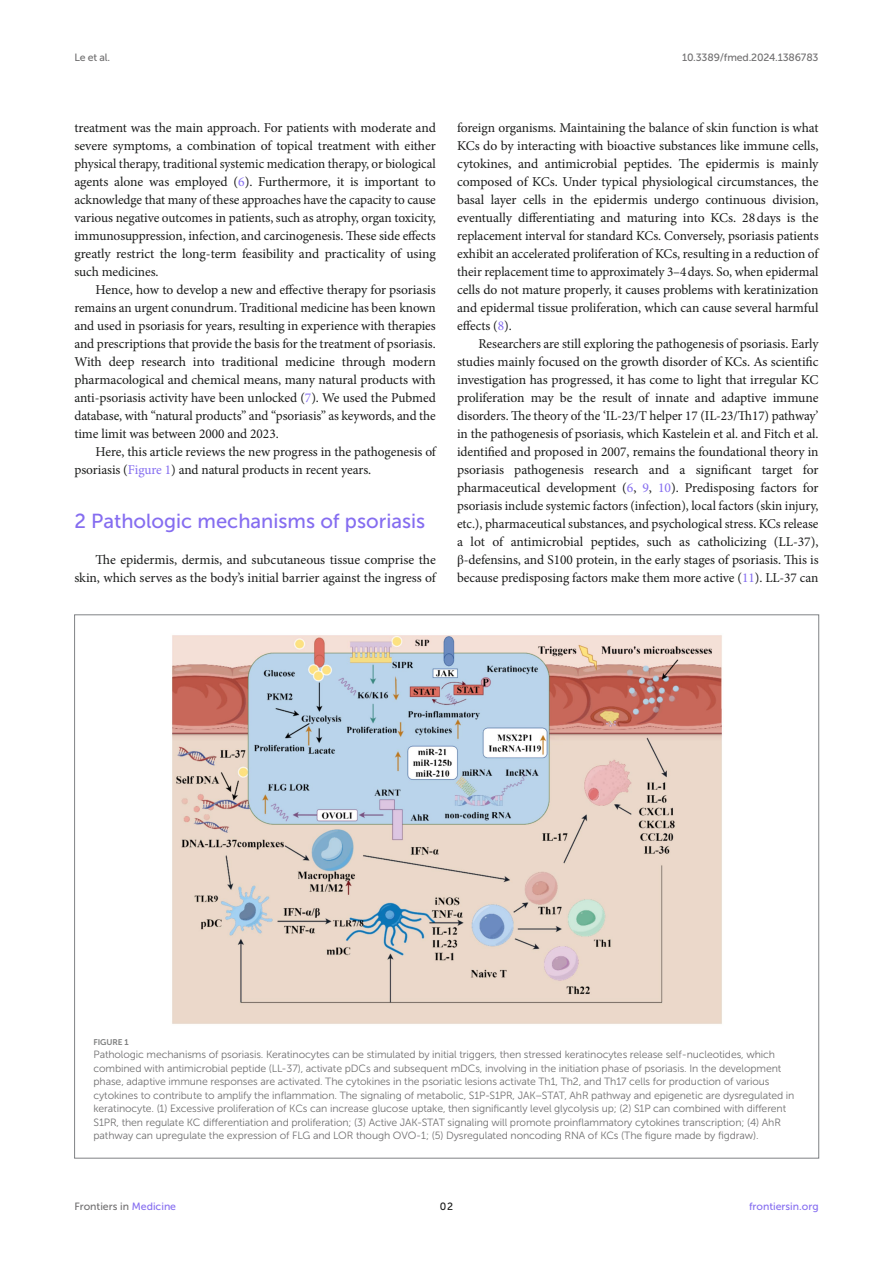
<style>
.page{position:relative;width:893px;height:1263px;background:#fff}
.page>*{position:absolute;margin:0;border:0;box-sizing:border-box;transform-origin:0 0}
.HEAD_1{font:20.25px "Museo Sans 500";color:#856df0}
.TEXT{font:13.5px/18px "Minion Pro";letter-spacing:-.005em;color:#1b1c1b;text-align:justify}
.TEXT_FLUSH{font:13.5px/18px "Minion Pro";letter-spacing:-.005em;color:#1b1c1b;text-align:right}
.FIG_LEG{font:10.5px/13.5px "Museo Sans 300";letter-spacing:-.01em;color:#706f70}
.t1{font:10.5px "Museo Sans 500";letter-spacing:-.015em;color:#706f70}
.t2{font:10.5px "Museo Sans 500";color:#856df0}
.t3{font:10.5px "Museo Sans 500";color:#1b1c1b}
.FIG_HD{font:8.25px "Museo Sans 700";letter-spacing:-.01em;color:#7e7f7f}
.s1{color:#856df0}
.s2{font-family:"STIX General"}
</style>
<div class="page">
<img style="left:172px;top:635px;width:550px;height:389px">
<p class="t1" style="left:74px;top:51px;width:37px">Le et al.</p>
<p class="t1" style="left:682px;top:51px;width:138px">10.3389/fmed.2024.1386783</p>
<p class="TEXT" style="left:74px;top:119px;width:363px">treatment was the main approach. For patients with moderate and severe symptoms, a combination of topical treatment with either physical therapy, traditional systemic medication therapy, or biological agents alone was employed (<span class="s1">6</span>). Furthermore, it is important to acknowledge that many of these approaches have the capacity to cause various negative outcomes in patients, such as atrophy, organ toxicity, immunosuppression, infection, and carcinogenesis. These side effects greatly restrict the long-term feasibility and practicality of using such medicines.</p>
<p class="TEXT" style="left:74px;top:281px;width:363px;text-indent:21px">Hence, how to develop a new and effective therapy for psoriasis remains an urgent conundrum. Traditional medicine has been known and used in psoriasis for years, resulting in experience with therapies and prescriptions that provide the basis for the treatment of psoriasis.<br>With deep research into traditional medicine through modern pharmacological and chemical means, many natural products with anti-psoriasis activity have been unlocked (<span class="s1">7</span>). We used the Pubmed database, with “natural products” and “psoriasis” as keywords, and the time limit was between 2000 and 2023.</p>
<p class="TEXT" style="left:74px;top:443px;width:363px;text-indent:21px">Here, this article reviews the new progress in the pathogenesis of psoriasis (<span class="s1">Figure 1</span>) and natural products in recent years.</p>
<p class="HEAD_1" style="left:74px;top:510px;width:352px">2 Pathologic mechanisms of psoriasis</p>
<p class="TEXT_FLUSH" style="left:74px;top:551px;width:363px">The epidermis, dermis, and subcutaneous tissue comprise the skin, which serves as the body’s initial barrier against the ingress of</p>
<p class="TEXT_FLUSH" style="left:457px;top:119px;width:363px;text-align:justify">foreign organisms. Maintaining the balance of skin function is what KCs do by interacting with bioactive substances like immune cells, cytokines, and antimicrobial peptides. The epidermis is mainly composed of KCs. Under typical physiological circumstances, the basal layer cells in the epidermis undergo continuous division, eventually differentiating and maturing into KCs. 28days is the replacement interval for standard KCs. Conversely, psoriasis patients exhibit an accelerated proliferation of KCs, resulting in a reduction of their replacement time to approximately 3–4days. So, when epidermal cells do not mature properly, it causes problems with keratinization and epidermal tissue proliferation, which can cause several harmful effects (<span class="s1">8</span>).</p>
<p class="TEXT" style="left:457px;top:335px;width:363px;text-indent:21px">Researchers are still exploring the pathogenesis of psoriasis. Early studies mainly focused on the growth disorder of KCs. As scientific investigation has progressed, it has come to light that irregular KC proliferation may be the result of innate and adaptive immune disorders. The theory of the ‘IL-23/T helper 17 (IL-23/Th17) pathway’ in the pathogenesis of psoriasis, which Kastelein et al. and Fitch et al. identified and proposed in 2007, remains the foundational theory in psoriasis pathogenesis research and a significant target for pharmaceutical development (<span class="s1">6</span>, <span class="s1">9</span>, <span class="s1">10</span>). Predisposing factors for psoriasis include systemic factors (infection), local factors (skin injury, etc.), pharmaceutical substances, and psychological stress. KCs release a lot of antimicrobial peptides, such as catholicizing (LL-37), <span class="s2">β</span>-defensins, and S100 protein, in the early stages of psoriasis. This is because predisposing factors make them more active (<span class="s1">11</span>). LL-37 can</p>
<p class="FIG_HD" style="left:94px;top:1037px;width:37px">FIGURE 1</p>
<p class="FIG_LEG" style="left:94px;top:1048px;width:702px">Pathologic mechanisms of psoriasis. Keratinocytes can be stimulated by initial triggers, then stressed keratinocytes release self-nucleotides, which combined with antimicrobial peptide (LL-37), activate pDCs and subsequent mDCs, involving in the initiation phase of psoriasis. In the development phase, adaptive immune responses are activated. The cytokines in the psoriatic lesions activate Th1, Th2, and Th17 cells for production of various cytokines to contribute to amplify the inflammation. The signaling of metabolic, S1P-S1PR, JAK–STAT, AhR pathway and epigenetic are dysregulated in keratinocyte. (1) Excessive proliferation of KCs can increase glucose uptake, then significantly level glycolysis up; (2) S1P can combined with different S1PR, then regulate KC differentiation and proliferation; (3) Active JAK-STAT signaling will promote proinflammatory cytokines transcription; (4) AhR pathway can upregulate the expression of FLG and LOR though OVO-1; (5) Dysregulated noncoding RNA of KCs (The figure made by figdraw).</p>
<p class="t1" style="left:74px;top:1200px;width:103px">Frontiers in <span class="s1">Medicine</span></p>
<p class="t3" style="left:440px;top:1200px;width:15px">02</p>
<p class="t2" style="left:749px;top:1200px;width:71px">frontiersin.org</p>
</div>
